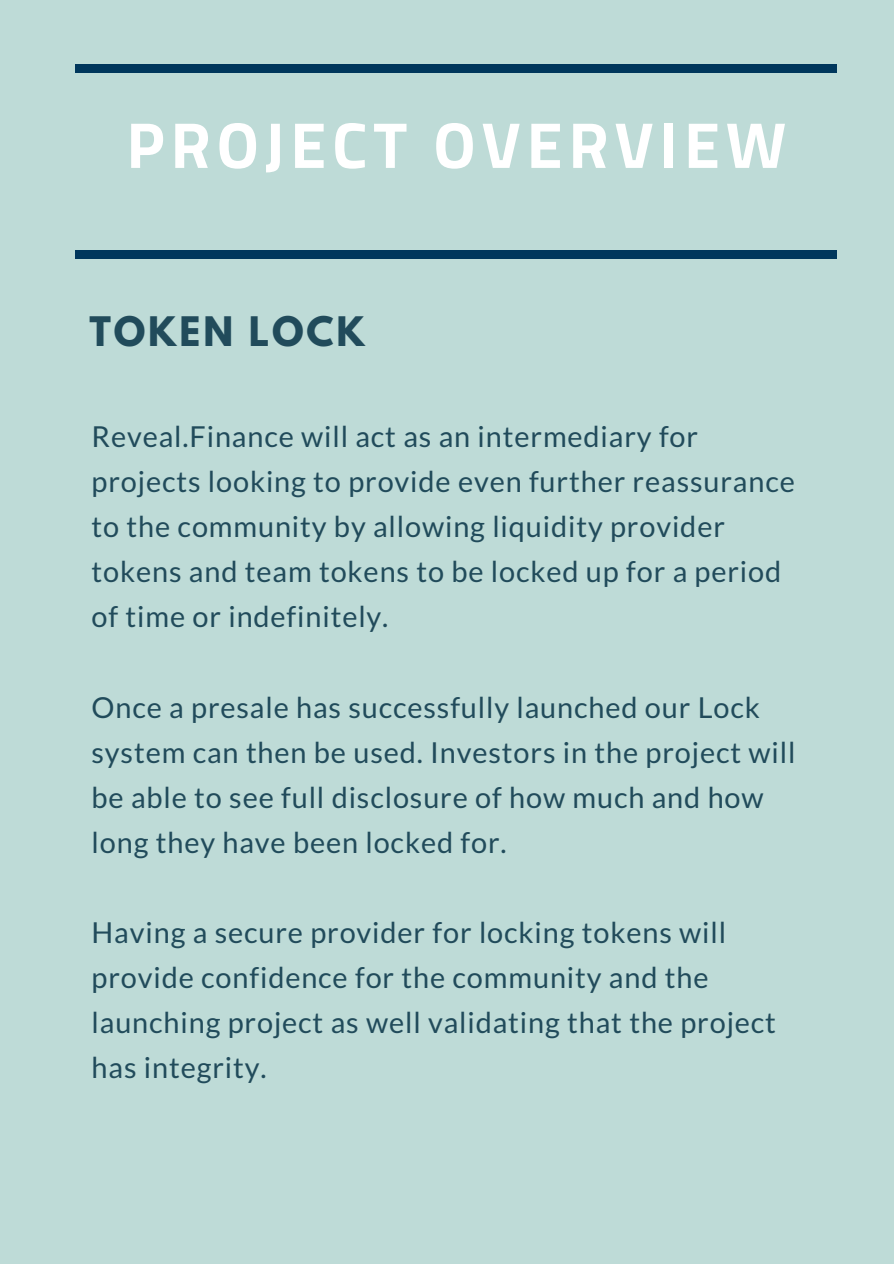
<style>
.page{position:relative;width:894px;height:1264px;background:#fff}
.page>*{position:absolute;margin:0;border:0;box-sizing:border-box;transform-origin:0 0}
.t1{font:700 64.95px "Titillium Web";letter-spacing:.09em;color:#fff}
.t2{font:700 36px "League Spartan";letter-spacing:.08em;color:#214b5b}
.t3{font:28.95px/45px "Lato";letter-spacing:.03em;color:#214b5b}
</style>
<div class="page">
<div style="left:0;top:0;width:893px;height:1263px;background:#bedbd7"></div>
<div style="left:75px;top:65px;width:761px;height:7px;background:#00375c"></div>
<div style="left:75px;top:250px;width:761px;height:8px;background:#00375c"></div>
<p class="t1" style="left:126px;top:94px;width:661px">PROJECT OVERVIEW</p>
<p class="t2" style="left:89px;top:313px;width:277px">TOKEN LOCK</p>
<p class="t3" style="left:92px;top:413px;width:704px">Reveal.Finance will act as an intermediary for projects looking to provide even further reassurance to the community by allowing liquidity provider tokens and team tokens to be locked up for a period of time or indefinitely.</p>
<p class="t3" style="left:92px;top:684px;width:705px">Once a presale has successfully launched our Lock system can then be used. Investors in the project will be able to see full disclosure of how much and how long they have been locked for.</p>
<p class="t3" style="left:92px;top:909px;width:685px">Having a secure provider for locking tokens will provide confidence for the community and the launching project as well validating that the project has integrity.</p>
</div>
